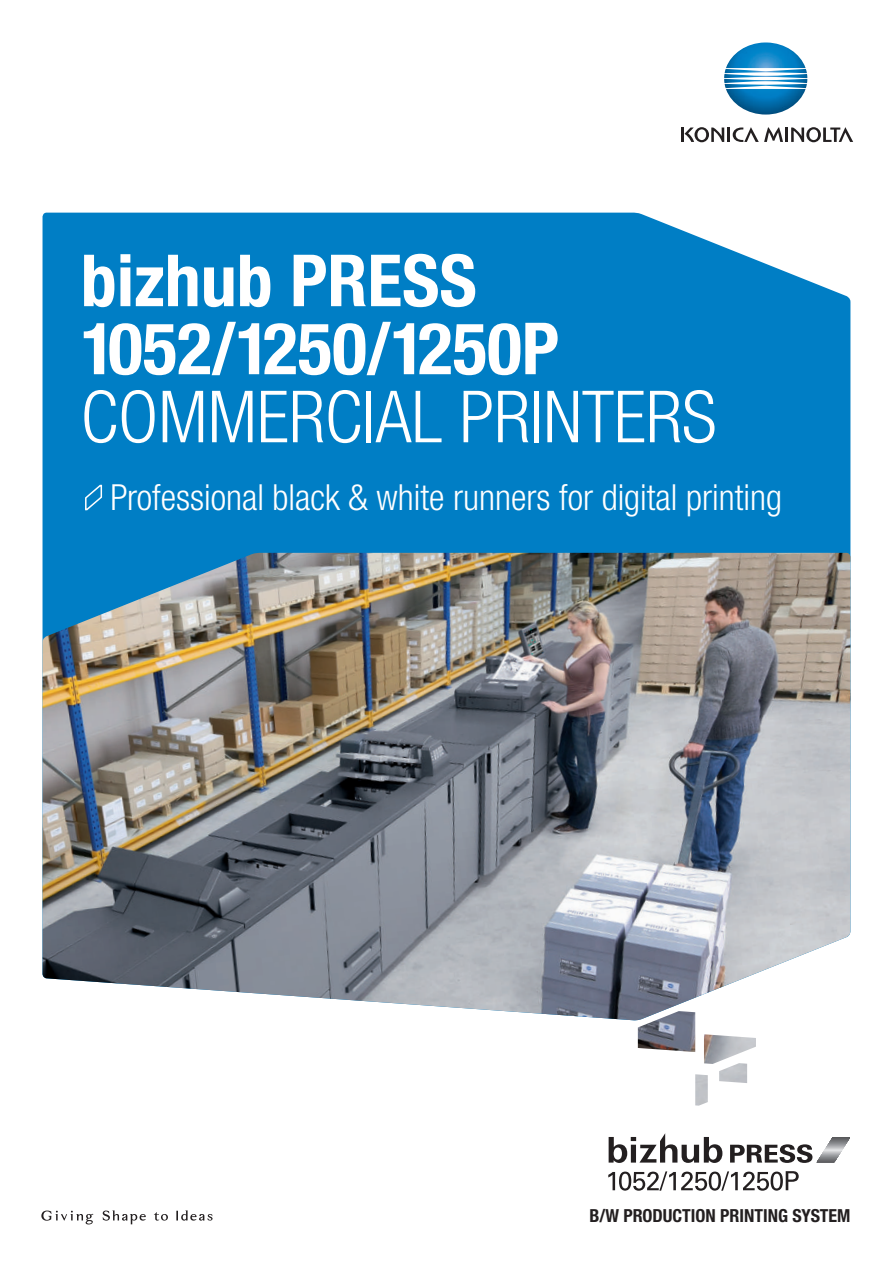
<style>
.page{position:relative;width:893px;height:1263px;background:#fff}
.page>*{position:absolute;margin:0;border:0;box-sizing:border-box;transform-origin:0 0}
.t1{font:700 condensed 72px/68.1px "Helvetica Neue LTW1 G";color:#fff}
.t2{font:300 condensed 72px "Helvetica Neue LTW1 G";color:#fff}
.t3{font:300 condensed 36px "Helvetica Neue LTW1 G";color:#fff}
.t4{font:700 condensed 18px "Helvetica Neue LTW1 G";color:#231f20}
</style>
<div class="page">
<div style="left:43px;top:213px;width:807px;height:340px;background:#007ec5"></div>
<img style="left:724px;top:42px;width:83px;height:73px">
<hr style="left:785px;top:128px;width:3px;height:14px;background:#231f20">
<svg style="left:791px;top:127px;width:62px;height:15px"></svg>
<svg style="left:681px;top:127px;width:102px;height:15px"></svg>
<svg style="left:103px;top:1210px;width:43px;height:14px"></svg>
<svg style="left:176px;top:1210px;width:37px;height:10px"></svg>
<svg style="left:41px;top:1210px;width:52px;height:14px"></svg>
<svg style="left:154px;top:1212px;width:14px;height:9px"></svg>
<svg style="left:84px;top:484px;width:19px;height:28px"></svg>
<img style="left:43px;top:553px;width:807px;height:467px">
<svg style="left:609px;top:1133px;width:113px;height:30px"></svg>
<svg style="left:730px;top:1144px;width:82px;height:19px"></svg>
<hr style="left:816px;top:1162px;width:34px;height:1px;background:#5b5b5e">
<hr style="left:816px;top:1161px;width:34px;height:1px;background:#636366">
<hr style="left:816px;top:1160px;width:34px;height:1px;background:#6b6b6e">
<hr style="left:816px;top:1159px;width:34px;height:1px;background:#747578">
<hr style="left:816px;top:1158px;width:34px;height:1px;background:#7e8083">
<hr style="left:816px;top:1157px;width:34px;height:1px;background:#87898c">
<hr style="left:816px;top:1156px;width:34px;height:1px;background:#939598">
<hr style="left:816px;top:1155px;width:34px;height:1px;background:#a0a1a5">
<hr style="left:816px;top:1154px;width:34px;height:1px;background:#adaeb2">
<hr style="left:816px;top:1153px;width:34px;height:1px;background:#babbbe">
<hr style="left:816px;top:1152px;width:34px;height:1px;background:#c8c9cb">
<hr style="left:816px;top:1151px;width:34px;height:1px;background:#d7d8da">
<hr style="left:816px;top:1150px;width:34px;height:1px;background:#e7e8e9">
<hr style="left:816px;top:1149px;width:34px;height:1px;background:#d7d8da">
<hr style="left:816px;top:1148px;width:34px;height:1px;background:#c8c9cb">
<hr style="left:816px;top:1147px;width:34px;height:1px;background:#babbbe">
<hr style="left:816px;top:1146px;width:34px;height:1px;background:#adaeb2">
<hr style="left:816px;top:1145px;width:34px;height:1px;background:#a0a1a5">
<hr style="left:816px;top:1144px;width:34px;height:1px;background:#939598">
<hr style="left:816px;top:1143px;width:34px;height:1px;background:#87898c">
<hr style="left:816px;top:1142px;width:34px;height:1px;background:#7e8083">
<hr style="left:816px;top:1141px;width:34px;height:1px;background:#757679">
<hr style="left:816px;top:1140px;width:34px;height:1px;background:#6c6c6f">
<hr style="left:816px;top:1139px;width:34px;height:1px;background:#646467">
<hr style="left:816px;top:1138px;width:34px;height:1px;background:#5d5d60">
<hr style="left:816px;top:1137px;width:34px;height:1px;background:#58595b">
<svg style="left:608px;top:1171px;width:191px;height:20px"></svg>
<img style="left:638px;top:1011px;width:57px;height:41px">
<img style="left:695px;top:1074px;width:13px;height:32px">
<img style="left:704px;top:1034px;width:52px;height:30px">
<img style="left:719px;top:1063px;width:28px;height:20px">
<h1 class="t1" style="left:81px;top:247px;width:480px">bizhub PRESS<br>1052/1250/1250P</h1>
<h1 class="t2" style="left:81px;top:375px;width:637px">COMMERCIAL PRINTERS</h1>
<p class="t3" style="left:111px;top:477px;width:673px">Professional black &amp; white runners for digital printing</p>
<p class="t4" style="left:589px;top:1204px;width:262px">B/W PRODUCTION PRINTING SYSTEM</p>
</div>
